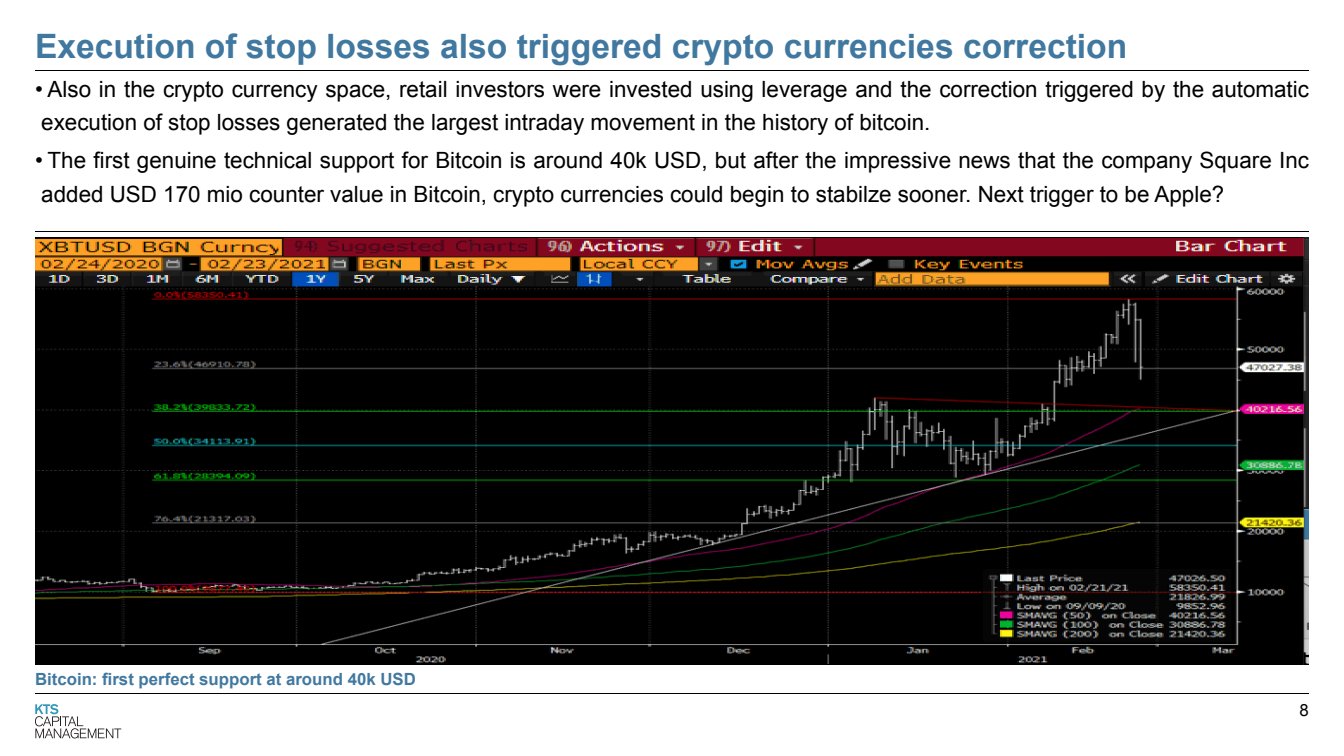
<style>
.page{position:relative;width:1344px;height:756px;background:#fff}
.page>*{position:absolute;margin:0;border:0;box-sizing:border-box;transform-origin:0 0}
.t1{font:700 33.6px "Arial";color:#4178a0}
.t2{font:22.4px/33.6px "Arial";color:#000}
.t3{font:700 16.8px "Arial";color:#4178a0}
.t4{font:16.8px "Arial";color:#000}
</style>
<div class="page">
<svg style="left:35px;top:704px;width:86px;height:34px"></svg>
<hr style="left:35px;top:693px;width:1274px;height:1px;background:#000">
<hr style="left:35px;top:231px;width:1274px;height:1px;background:#000">
<hr style="left:35px;top:70px;width:1274px;height:1px;background:#000">
<img style="left:35px;top:238px;width:1274px;height:426px">
<h1 class="t1" style="left:35px;top:34px;width:1094px">Execution of stop losses also triggered crypto currencies correction</h1>
<p class="t2" style="left:35px;top:74px;width:1276px">• Also in the crypto currency space, retail investors were invested using leverage and the correction triggered by the automatic execution of stop losses generated the largest intraday movement in the history of bitcoin.</p>
<p class="t2" style="left:35px;top:145px;width:1276px">• The first genuine technical support for Bitcoin is around 40k USD, but after the impressive news that the company Square Inc added USD 170 mio counter value in Bitcoin, crypto currencies could begin to stabilze sooner. Next trigger to be Apple?</p>
<p class="t3" style="left:35px;top:673px;width:382px">Bitcoin: first perfect support at around 40k USD</p>
<p class="t4" style="left:1300px;top:703px;width:11px">8</p>
</div>
